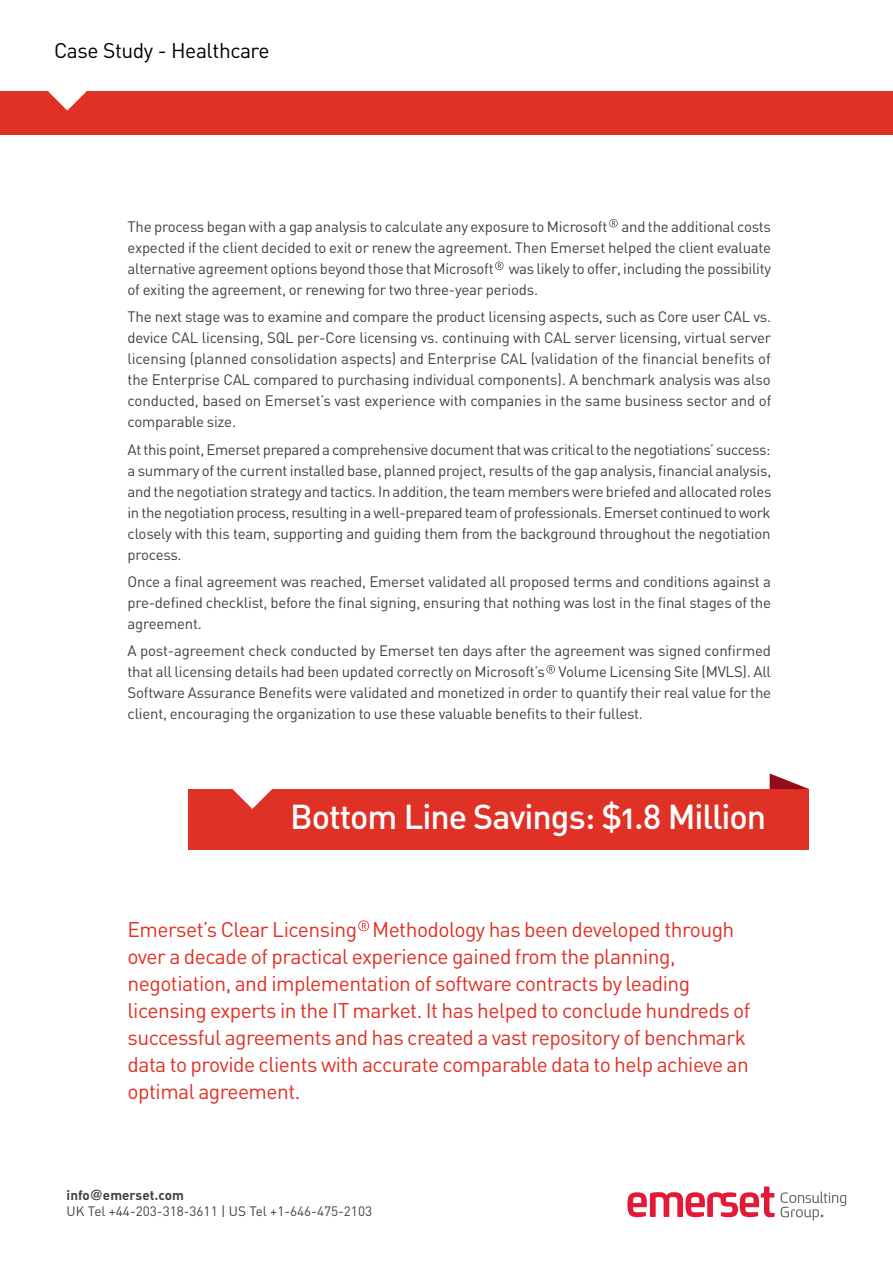
<style>
.page{position:relative;width:893px;height:1263px;background:#fff}
.page>*{position:absolute;margin:0;border:0;box-sizing:border-box;transform-origin:0 0}
.t1{font:34.2px "DIN Medium Alternate";letter-spacing:-.03em;color:#fff}
.t2{font:21px/27px "DIN";letter-spacing:-.025em;color:#e03127}
.t3{font:21px "DIN";letter-spacing:-.02em;color:#000}
.t4{font:15px/21px "DIN";letter-spacing:-.015em;color:#414142;text-align:justify}
.t5{font:13.5px "DIN";color:#414142}
.t6{font:13.5px "DIN Bold Alternate";color:#414142}
.s1{font-family:"Helvetica";font-weight:700}
</style>
<div class="page">
<div style="left:188px;top:789px;width:621px;height:61px;background:#e03127"></div>
<svg style="left:232px;top:789px;width:40px;height:20px"></svg>
<svg style="left:770px;top:773px;width:39px;height:16px"></svg>
<svg style="left:627px;top:1186px;width:219px;height:34px"></svg>
<div style="left:0;top:92px;width:893px;height:43px;background:#e03127"></div>
<svg style="left:48px;top:91px;width:38px;height:20px"></svg>
<svg style="left:609px;top:219px;width:9px;height:8px"></svg>
<svg style="left:495px;top:261px;width:9px;height:9px"></svg>
<svg style="left:546px;top:665px;width:9px;height:9px"></svg>
<svg style="left:358px;top:920px;width:11px;height:11px"></svg>
<h2 class="t3" style="left:54px;top:37px;width:217px">Case Study - Healthcare</h2>
<p class="t4" style="left:128px;top:216px;width:645px">The process began with a gap analysis to calculate any exposure to Microsoft and the additional costs expected if the client decided to exit or renew the agreement. Then Emerset helped the client evaluate alternative agreement options beyond those that Microsoft was likely to offer, including the possibility of exiting the agreement, or renewing for two three-year periods.</p>
<p class="t4" style="left:128px;top:306px;width:645px">The next stage was to examine and compare the product licensing aspects, such as Core user CAL vs. device CAL licensing, SQL per-Core licensing vs. continuing with CAL server licensing, virtual server licensing (planned consolidation aspects) and Enterprise CAL (validation of the financial benefits of the Enterprise CAL compared to purchasing individual components). A benchmark analysis was also conducted, based on Emerset’s vast experience with companies in the same business sector and of comparable size.</p>
<p class="t4" style="left:128px;top:438px;width:645px">At this point, Emerset prepared a comprehensive document that was critical to the negotiations’ success: a summary of the current installed base, planned project, results of the gap analysis, financial analysis, and the negotiation strategy and tactics. In addition, the team members were briefed and allocated roles in the negotiation process, resulting in a well-prepared team of professionals. Emerset continued to work closely with this team, supporting and guiding them from the background throughout the negotiation process.</p>
<p class="t4" style="left:128px;top:571px;width:645px">Once a final agreement was reached, Emerset validated all proposed terms and conditions against a pre-defined checklist, before the final signing, ensuring that nothing was lost in the final stages of the agreement.</p>
<p class="t4" style="left:128px;top:640px;width:645px">A post-agreement check conducted by Emerset ten days after the agreement was signed confirmed that all licensing details had been updated correctly on Microsoft’s Volume Licensing Site (MVLS). All Software Assurance Benefits were validated and monetized in order to quantify their real value for the client, encouraging the organization to use these valuable benefits to their fullest.</p>
<h1 class="t1" style="left:290px;top:795px;width:478px">Bottom Line Savings: $1.8 Million</h1>
<p class="t2" style="left:128px;top:915px;width:624px">Emerset’s Clear Licensing Methodology has been developed through over a decade of practical experience gained from the planning, negotiation, and implementation of software contracts by leading licensing experts in the IT market. It has helped to conclude hundreds of successful agreements and has created a vast repository of benchmark data to provide clients with accurate comparable data to help achieve an optimal agreement.</p>
<p class="t6" style="left:67px;top:1186px;width:119px">info<span class="s1">@</span>emerset.com</p>
<p class="t5" style="left:67px;top:1203px;width:307px">UK Tel +44-203-318-3611 | US Tel +1-646-475-2103</p>
</div>
